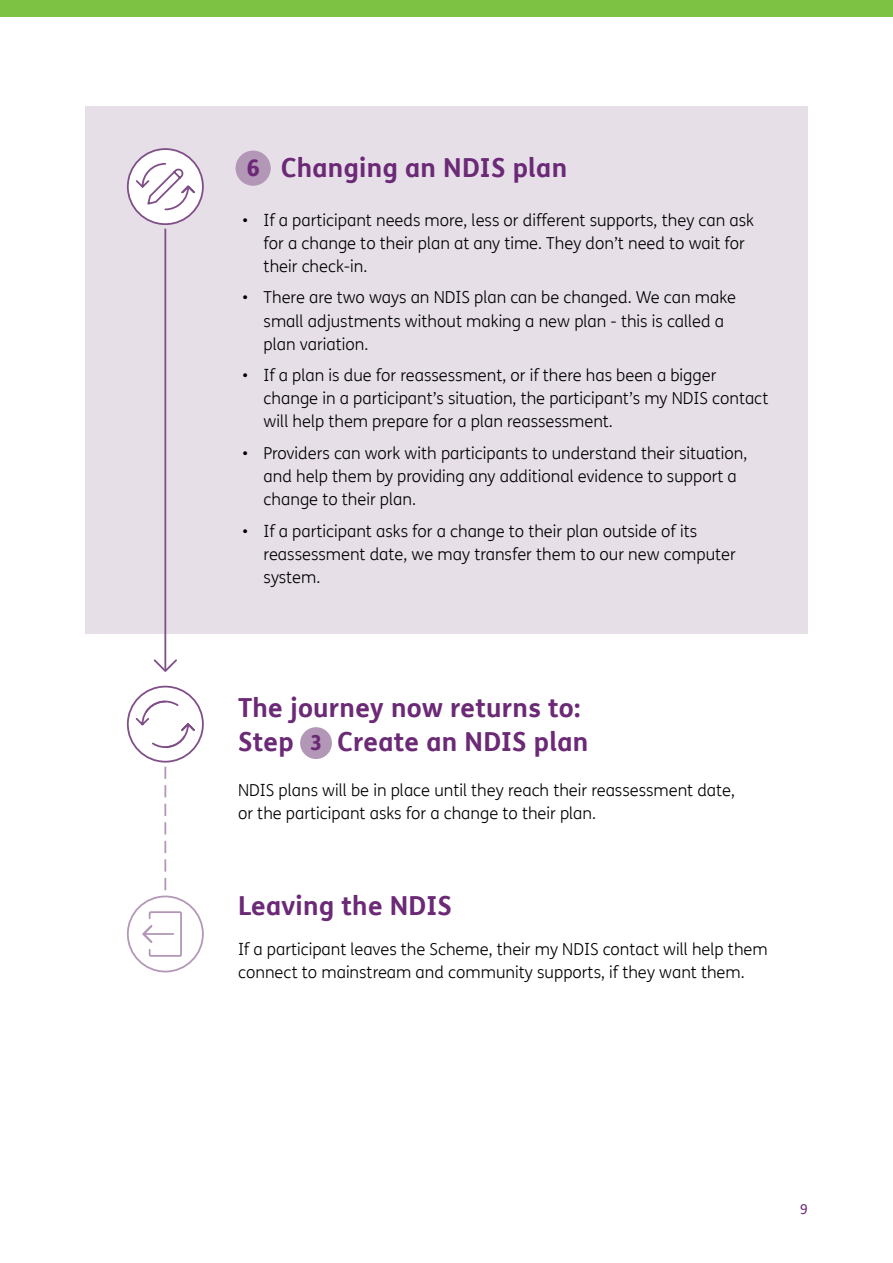
<style>
.page{position:relative;width:893px;height:1263px;background:#fff}
.page>*{position:absolute;margin:0;border:0;box-sizing:border-box;transform-origin:0 0}
.t1{font:700 26.25px/34.2px "FS Me Pro";letter-spacing:.01em;color:#6b2976}
.t2{font:800 22.8px "FS Me Pro";color:#6b2976}
.t3{font:800 20.7px "FS Me Pro";color:#6b2976}
.Body{font:300 16.5px/23.1px "FS Me Pro";color:#000}
.Page_footer{font:13.5px "FS Me Pro";color:#6b2976}
</style>
<div class="page">
<div style="left:0;top:0;width:893px;height:17px;background:#7dc243"></div>
<div style="left:123px;top:892px;width:84px;height:84px;border:9px solid #fff;border-radius:50%"></div>
<div style="left:128px;top:896px;width:75px;height:75px;background:#fff;border-radius:50%"></div>
<div style="left:127px;top:895px;width:77px;height:77px;border:2px solid #b397b7;border-radius:50%"></div>
<div style="left:85px;top:106px;width:723px;height:528px;background:#e6dfe8"></div>
<hr style="left:164px;top:189px;width:2px;height:481px;background:#804e88">
<svg style="left:153px;top:658px;width:24px;height:14px"></svg>
<div style="left:123px;top:145px;width:84px;height:84px;border:9px solid #e6dfe8;border-radius:50%"></div>
<div style="left:128px;top:149px;width:75px;height:75px;background:#fff;border-radius:50%"></div>
<svg style="left:134px;top:162px;width:63px;height:49px"></svg>
<div style="left:127px;top:148px;width:77px;height:77px;border:2px solid #804e88;border-radius:50%"></div>
<div style="left:123px;top:682px;width:84px;height:84px;border:9px solid #fff;border-radius:50%"></div>
<div style="left:128px;top:687px;width:75px;height:75px;background:#fff;border-radius:50%"></div>
<svg style="left:134px;top:698px;width:62px;height:260px"></svg>
<div style="left:127px;top:686px;width:77px;height:76px;border:2px solid #804e88;border-radius:50%"></div>
<div style="left:236px;top:151px;width:35px;height:35px;background:#b397b7;border-radius:50%"></div>
<div style="left:300px;top:727px;width:32px;height:32px;background:#b397b7;border-radius:50%"></div>
<h3 class="t1" style="left:238px;top:149px;width:331px">6. Changing an NDIS plan</h3>
<p class="Body" style="left:264px;top:208px;width:492px;text-indent:-21px">• If a participant needs more, less or different supports, they can ask for a change to their plan at any time. They don’t need to wait for their check-in.</p>
<p class="Body" style="left:264px;top:286px;width:474px;text-indent:-21px">• There are two ways an NDIS plan can be changed. We can make small adjustments without making a new plan - this is called a plan variation.</p>
<p class="Body" style="left:264px;top:363px;width:506px;text-indent:-21px">• If a plan is due for reassessment, or if there has been a bigger change in a participant’s situation, the participant’s my NDIS contact will help them prepare for a plan reassessment.</p>
<p class="Body" style="left:264px;top:441px;width:485px;text-indent:-21px">• Providers can work with participants to understand their situation, and help them by providing any additional evidence to support a change to their plan.</p>
<p class="Body" style="left:264px;top:519px;width:474px;text-indent:-21px">• If a participant asks for a change to their plan outside of its reassessment date, we may transfer them to our new computer system.</p>
<p class="t2" style="left:246px;top:150px;width:15px">6</p>
<h3 class="t1" style="left:238px;top:689px;width:352px">The journey now returns to:<br>Step 3 Create an NDIS plan</h3>
<p class="Body" style="left:238px;top:778px;width:498px">NDIS plans will be in place until they reach their reassessment date, or the participant asks for a change to their plan.</p>
<p class="t3" style="left:310px;top:727px;width:14px">3</p>
<h3 class="t1" style="left:238px;top:887px;width:215px">Leaving the NDIS</h3>
<p class="Body" style="left:238px;top:937px;width:531px">If a participant leaves the Scheme, their my NDIS contact will help them connect to mainstream and community supports, if they want them.</p>
<p class="Page_footer" style="left:800px;top:1199px;width:9px">9</p>
</div>
